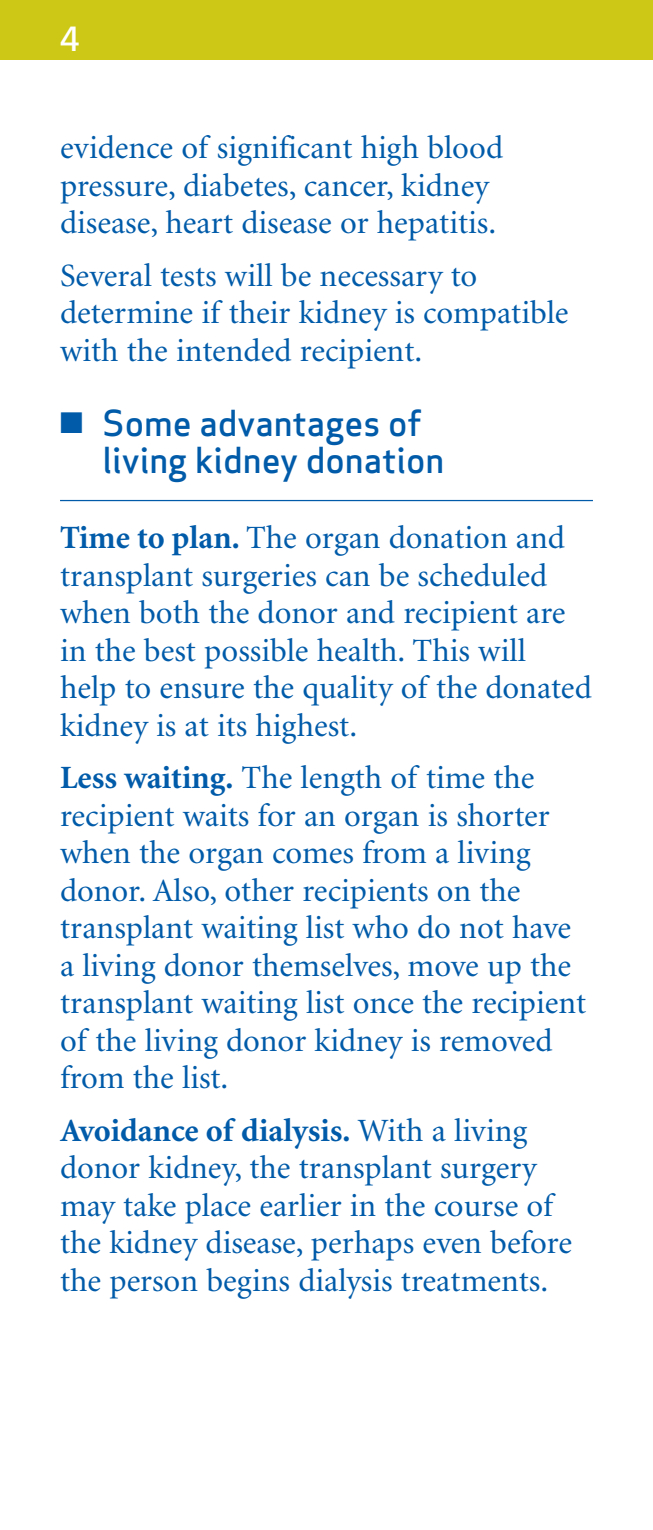
<style>
.page{position:relative;width:653px;height:1530px;background:#fff}
.page>*{position:absolute;margin:0;border:0;box-sizing:border-box;transform-origin:0 0}
.t1{font:35px/37.5px "Apex Sans Medium T";color:#015ba9}
.t2{font:35px "Frutiger";color:#fff}
.t3{font:32.5px/37.5px "Minion";color:#015ba9}
.s1{font-weight:700}
</style>
<div class="page">
<div style="left:0;top:0;width:652px;height:60px;background:#cdc816"></div>
<hr style="left:60px;top:500px;width:532px;height:1px;background:#015ba9">
<p class="t2" style="left:60px;top:25px;width:21px">4</p>
<p class="t3" style="left:60px;top:132px;width:444px">evidence of significant high blood pressure, diabetes, cancer, kidney disease, heart disease or hepatitis.</p>
<p class="t3" style="left:60px;top:259px;width:510px">Several tests will be necessary to determine if their kidney is compatible with the intended recipient.</p>
<p class="t1" style="left:102px;top:404px;width:343px;text-indent:-42px">■ Some advantages of living kidney donation</p>
<p class="t3" style="left:60px;top:522px;width:533px"><span class="s1">Time to plan.</span> The organ donation and transplant surgeries can be scheduled when both the donor and recipient are in the best possible health. This will<br>help to ensure the quality of the donated kidney is at its highest.</p>
<p class="t3" style="left:60px;top:762px;width:527px"><span class="s1">Less waiting.</span> The length of time the recipient waits for an organ is shorter when the organ comes from a living donor. Also, other recipients on the transplant waiting list who do not have a living donor themselves, move up the transplant waiting list once the recipient of the living donor kidney is removed from the list.</p>
<p class="t3" style="left:60px;top:1114px;width:513px"><span class="s1">Avoidance of dialysis.</span> With a living donor kidney, the transplant surgery may take place earlier in the course of the kidney disease, perhaps even before the person begins dialysis treatments.</p>
</div>
